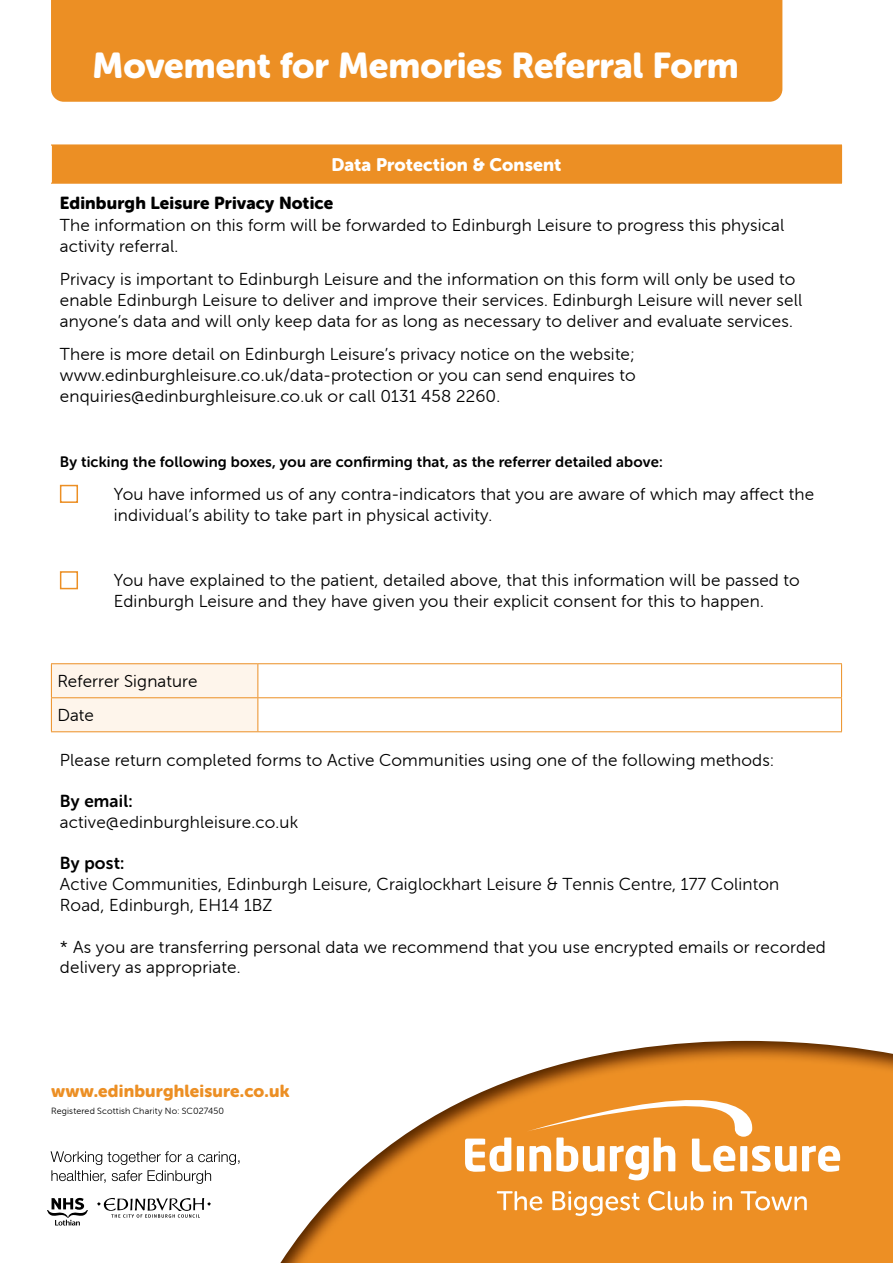
<style>
.page{position:relative;width:893px;height:1263px;background:#fff}
.page>*{position:absolute;margin:0;border:0;box-sizing:border-box;transform-origin:0 0}
.t1{font:35.7px "Museo Sans Rounded 900";color:#fff}
.t2{font:18px "Museo Sans Rounded 900";letter-spacing:.01em;color:#fff}
.t3{font:17.25px/21px "Museo Sans Rounded 300";letter-spacing:.01em;color:#000}
.t4{font:17.25px "Museo Sans Rounded 900";letter-spacing:.01em;color:#000}
.t5{font:17.25px "Museo Sans Rounded 900";letter-spacing:.01em;color:#ec8f24}
.t6{font:17.25px "Museo Sans Rounded 700";letter-spacing:.01em;color:#000}
.t7{font:15px "Museo Sans Rounded 700";letter-spacing:.01em;color:#000}
.t8{font:9px "Museo Sans Rounded 300";letter-spacing:.02em;color:#000}
</style>
<div class="page">
<img style="left:280px;top:1041px;width:613px;height:222px">
<svg style="left:497px;top:1191px;width:45px;height:19px"></svg>
<svg style="left:552px;top:1191px;width:88px;height:25px"></svg>
<svg style="left:648px;top:1191px;width:56px;height:19px"></svg>
<svg style="left:713px;top:1191px;width:19px;height:19px"></svg>
<svg style="left:741px;top:1191px;width:66px;height:19px"></svg>
<div style="left:517px;top:1146px;width:7px;height:25px;background:#fff"></div>
<svg style="left:526px;top:1068px;width:314px;height:112px"></svg>
<svg style="left:465px;top:1137px;width:46px;height:35px"></svg>
<svg style="left:47px;top:1151px;width:193px;height:75px"></svg>
<div style="left:51px;top:145px;width:791px;height:38px;background:#ec8f24"></div>
<hr style="left:51px;top:145px;width:1px;height:38px;background:#fff">
<hr style="left:51px;top:145px;width:791px;height:1px;background:#ec8f24">
<hr style="left:51px;top:183px;width:791px;height:1px;background:#ec8f24">
<div style="left:60px;top:485px;width:18px;height:18px;border:2px solid #ec8f24"></div>
<div style="left:60px;top:571px;width:18px;height:18px;border:2px solid #ec8f24"></div>
<svg style="left:52px;top:664px;width:789px;height:67px"></svg>
<hr style="left:51px;top:664px;width:1px;height:33px;background:#ec8f24">
<hr style="left:51px;top:698px;width:1px;height:33px;background:#ec8f24">
<hr style="left:51px;top:663px;width:207px;height:1px;background:#ec8f24">
<hr style="left:51px;top:697px;width:207px;height:1px;background:#ec8f24">
<hr style="left:257px;top:664px;width:1px;height:33px;background:#ec8f24">
<hr style="left:257px;top:698px;width:1px;height:33px;background:#ec8f24">
<hr style="left:258px;top:663px;width:584px;height:1px;background:#ec8f24">
<hr style="left:258px;top:697px;width:584px;height:1px;background:#ec8f24">
<hr style="left:841px;top:664px;width:1px;height:33px;background:#ec8f24">
<hr style="left:841px;top:698px;width:1px;height:33px;background:#ec8f24">
<hr style="left:51px;top:731px;width:207px;height:1px;background:#ec8f24">
<hr style="left:258px;top:731px;width:584px;height:1px;background:#ec8f24">
<div style="left:51px;top:0;width:731px;height:102px;background:#ec8f24"></div>
<h1 class="t1" style="left:93px;top:45px;width:648px">Movement for Memories Referral Form</h1>
<p class="t2" style="left:331px;top:154px;width:231px">Data Protection &amp; Consent</p>
<p class="t4" style="left:60px;top:193px;width:275px">Edinburgh Leisure Privacy Notice</p>
<p class="t3" style="left:60px;top:215px;width:726px">The information on this form will be forwarded to Edinburgh Leisure to progress this physical activity referral.</p>
<p class="t3" style="left:60px;top:269px;width:744px">Privacy is important to Edinburgh Leisure and the information on this form will only be used to enable Edinburgh Leisure to deliver and improve their services. Edinburgh Leisure will never sell anyone’s data and will only keep data for as long as necessary to deliver and evaluate services.</p>
<p class="t3" style="left:60px;top:343px;width:577px;text-align:justify">There is more detail on Edinburgh Leisure’s privacy notice on the website; www.edinburghleisure.co.uk/data-protection or you can send enquires to enquiries@edinburghleisure.co.uk or call 0131 458 2260.</p>
<p class="t7" style="left:60px;top:454px;width:604px">By ticking the following boxes, you are confirming that, as the referrer detailed above:</p>
<p class="t3" style="left:114px;top:484px;width:702px">You have informed us of any contra-indicators that you are aware of which may affect the individual’s ability to take part in physical activity.</p>
<p class="t3" style="left:114px;top:570px;width:687px">You have explained to the patient, detailed above, that this information will be passed to<br>Edinburgh Leisure and they have given you their explicit consent for this to happen.</p>
<p class="t3" style="left:57px;top:664px;width:142px;line-height:34px">Referrer Signature<br>Date</p>
<p class="t3" style="left:60px;top:750px;width:715px">Please return completed forms to Active Communities using one of the following methods:</p>
<p class="t6" style="left:60px;top:792px;width:74px">By email:</p>
<p class="t3" style="left:60px;top:811px;width:240px">active@edinburghleisure.co.uk</p>
<p class="t6" style="left:60px;top:854px;width:66px">By post:</p>
<p class="t3" style="left:60px;top:873px;width:721px">Active Communities, Edinburgh Leisure, Craiglockhart Leisure &amp; Tennis Centre, 177 Colinton<br>Road, Edinburgh, EH14 1BZ</p>
<p class="t3" style="left:60px;top:936px;width:767px">* As you are transferring personal data we recommend that you use encrypted emails or recorded delivery as appropriate.</p>
<p class="t5" style="left:51px;top:1081px;width:240px">www.edinburghleisure.co.uk</p>
<p class="t8" style="left:51px;top:1106px;width:175px">Registered Scottish Charity No: SC027450</p>
</div>
